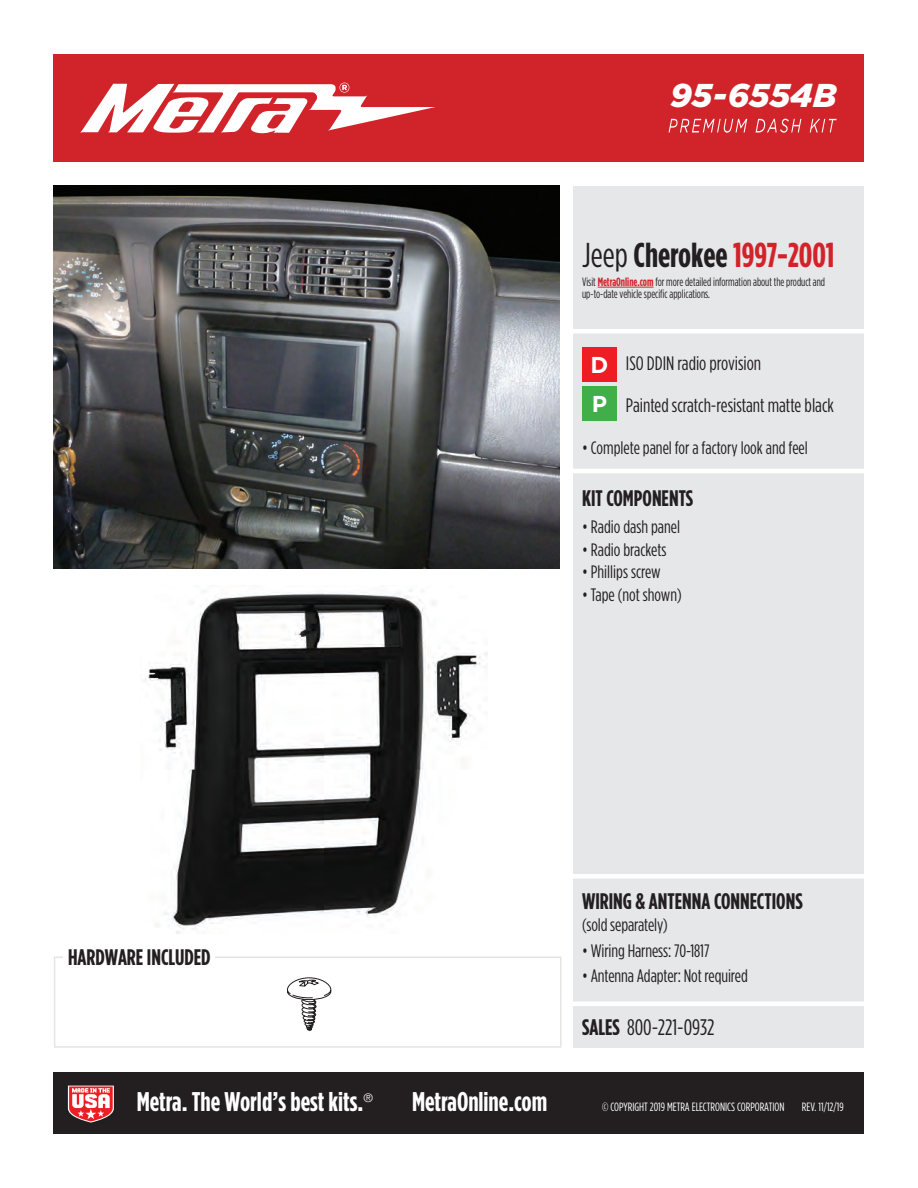
<style>
.page{position:relative;width:918px;height:1188px;background:#fff}
.page>*{position:absolute;margin:0;border:0;box-sizing:border-box;transform-origin:0 0}
.t1{font:700 34.5px "Gotham Condensed";color:#d1232a}
.t2{font:italic 900 33px "Gotham";letter-spacing:.005em;color:#fff}
.t3{font:700 27px "Gotham Condensed";color:#fff}
.t4{font:700 22.95px/39.5px "Gotham";color:#fff}
.t5{font:700 22.5px "Gotham Condensed";color:#231f20}
.t6{font:22.5px "Gotham Condensed";color:#231f20}
.t7{font:19.5px/42px "Gotham Condensed";color:#231f20}
.t8{font:18px "Gotham Condensed";letter-spacing:-.005em;color:#231f20}
.t9{font:12px/12px "Gotham Condensed";color:#231f20;scale:.93 1}
.t10{font:12px "Gotham Condensed";color:#fff}
.t11{font:300 12px "Helvetica Neue";color:#fff}
.s1{font-weight:400;color:#231f20}
.s2{color:#231f20}
.s3{font-weight:700;color:#d1232a}
.s4{font-weight:700}
</style>
<div class="page">
<div style="left:53px;top:1072px;width:810px;height:62px;background:#231f20"></div>
<div style="left:53px;top:54px;width:810px;height:108px;background:#d1232a"></div>
<svg style="left:80px;top:83px;width:355px;height:51px"></svg>
<svg style="left:669px;top:119px;width:168px;height:14px"></svg>
<div style="left:573px;top:186px;width:290px;height:862px;background:#e6e7e9"></div>
<svg style="left:67px;top:1085px;width:47px;height:38px"></svg>
<img style="left:143px;top:585px;width:345px;height:348px">
<hr style="left:573px;top:329px;width:295px;height:4px;background:#fff">
<hr style="left:572px;top:469px;width:294px;height:4px;background:#fff">
<div style="left:572px;top:874px;width:294px;height:5px;background:#fff"></div>
<hr style="left:572px;top:1002px;width:294px;height:4px;background:#fff">
<hr style="left:598px;top:287px;width:56px;height:1px;background:#d1232a">
<img style="left:53px;top:186px;width:506px;height:382px">
<div style="left:54px;top:957px;width:508px;height:91px;border:2px solid #e4e5e7"></div>
<svg style="left:287px;top:977px;width:45px;height:54px"></svg>
<div style="left:64px;top:946px;width:151px;height:24px;background:#fff"></div>
<div style="left:582px;top:347px;width:35px;height:35px;background:#ee1d23"></div>
<div style="left:582px;top:387px;width:35px;height:34px;background:#40ae49"></div>
<h2 class="t2" style="left:670px;top:77px;width:168px">95-6554B</h2>
<h1 class="t1" style="left:582px;top:235px;width:254px"><span class="s1">Jeep</span> <span class="s2">Cherokee</span> 1997-2001</h1>
<p class="t9" style="left:582px;top:275px;width:263px">Visit <span class="s3">MetraOnline.com</span> for more detailed information about the product and up-to-date vehicle specific applications.</p>
<p class="t7" style="left:626px;top:342px;width:210px">ISO DDIN radio provision<br>Painted scratch-resistant matte black</p>
<p class="t4" style="left:591px;top:344px;width:19px">D<br>P</p>
<p class="t8" style="left:582px;top:438px;width:227px">• Complete panel for a factory look and feel</p>
<p class="t5" style="left:68px;top:944px;width:144px">HARDWARE INCLUDED</p>
<p class="t5" style="left:582px;top:485px;width:113px">KIT COMPONENTS</p>
<p class="t8" style="left:582px;top:517px;width:100px">• Radio dash panel</p>
<p class="t8" style="left:582px;top:540px;width:86px">• Radio brackets</p>
<p class="t8" style="left:582px;top:562px;width:80px">• Phillips screw</p>
<p class="t8" style="left:582px;top:585px;width:101px">• Tape (not shown)</p>
<p class="t5" style="left:582px;top:888px;width:222px">WIRING &amp; ANTENNA CONNECTIONS</p>
<p class="t8" style="left:582px;top:915px;width:87px">(sold separately)</p>
<p class="t8" style="left:582px;top:941px;width:129px">• Wiring Harness: 70-1817</p>
<p class="t8" style="left:582px;top:966px;width:167px">• Antenna Adapter: Not required</p>
<p class="t6" style="left:582px;top:1015px;width:134px"><span class="s4">SALES</span> 800-221-0932</p>
<h3 class="t3" style="left:137px;top:1087px;width:228px">Metra. The World’s best kits.</h3>
<p class="t11" style="left:363px;top:1091px;width:11px">®</p>
<h3 class="t3" style="left:412px;top:1087px;width:137px">MetraOnline.com</h3>
<p class="t10" style="left:602px;top:1100px;width:184px">© COPYRIGHT 2019 METRA ELECTRONICS CORPORATION</p>
<p class="t10" style="left:802px;top:1100px;width:43px">REV. 11/12/19</p>
</div>
